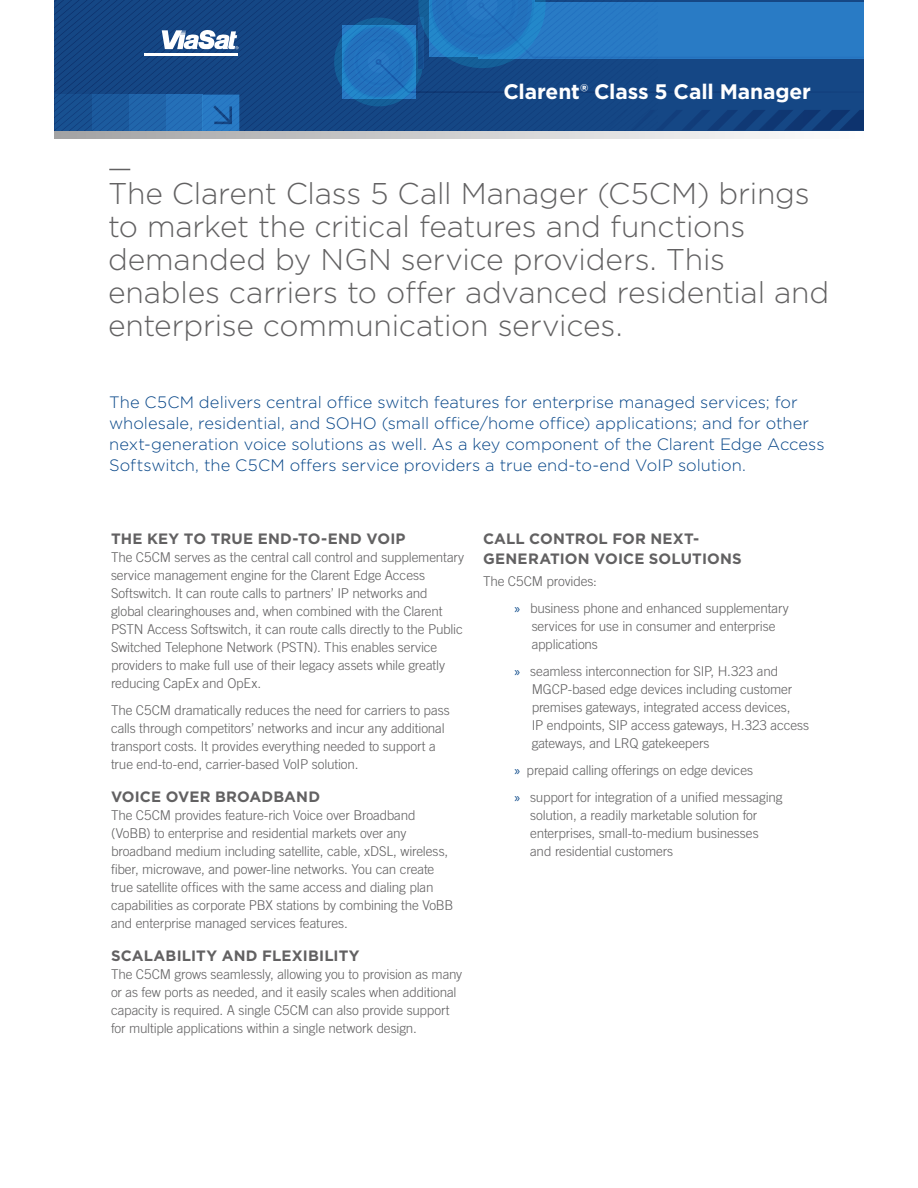
<style>
.page{position:relative;width:918px;height:1188px;background:#fff}
.page>*{position:absolute;margin:0;border:0;box-sizing:border-box;transform-origin:0 0}
.t1{font:300 30px/33px "Gotham";letter-spacing:-.005em;color:#626162}
.t2{font:700 21px "Gotham";letter-spacing:-.01em;color:#fff}
.t3{font:300 16.5px/21px "Gotham";color:#074688}
.t4{font:700 15px/19.5px "Gotham";letter-spacing:.015em;color:#626162}
.t5{font:300 13.5px/18px "Trade Gothic LT Std";letter-spacing:-.01em;color:#626162}
.s1{font-family:"Myriad Pro";font-weight:400;color:#074688}
</style>
<div class="page">
<svg style="left:109px;top:169px;width:21px;height:1px"></svg>
<svg style="left:54px;top:130px;width:810px;height:9px"></svg>
<svg style="left:57px;top:0;width:277px;height:130px;background:#144582"></svg>
<svg style="left:334px;top:0;width:530px;height:130px;background:#1b5c9f"></svg>
<svg style="left:203px;top:95px;width:36px;height:35px"></svg>
<div style="left:166px;top:95px;width:37px;height:35px;background:#2570b8"></div>
<svg style="left:129px;top:95px;width:37px;height:35px"></svg>
<svg style="left:92px;top:95px;width:37px;height:35px"></svg>
<svg style="left:56px;top:95px;width:36px;height:35px"></svg>
<hr style="left:145px;top:53px;width:93px;height:2px;background:#fff">
<svg style="left:162px;top:30px;width:76px;height:19px"></svg>
<h2 class="t2" style="left:504px;top:77px;width:309px">CLARENT® CLASS 5 CALL MANAGER</h2>
<h1 class="t1" style="left:108px;top:176px;width:723px">The Clarent Class 5 Call Manager (C5CM) brings to market the critical features and functions demanded by NGN service providers. This enables carriers to offer advanced residential and enterprise communication services.</h1>
<p class="t3" style="left:109px;top:392px;width:717px">The C5CM delivers central office switch features for enterprise managed services; for wholesale, residential, and SOHO (small office/home office) applications; and for other next-generation voice solutions as well. As a key component of the Clarent Edge Access Softswitch, the C5CM offers service providers a true end-to-end VoIP solution.</p>
<p class="t4" style="left:111px;top:529px;width:288px">THE KEY TO TRUE END-TO-END VOIP</p>
<p class="t5" style="left:111px;top:548px;width:355px">The C5CM serves as the central call control and supplementary service management engine for the Clarent Edge Access Softswitch. It can route calls to partners’ IP networks and<br>global clearinghouses and, when combined with the Clarent PSTN Access Softswitch, it can route calls directly to the Public Switched Telephone Network (PSTN). This enables service providers to make full use of their legacy assets while greatly reducing CapEx and OpEx.</p>
<p class="t5" style="left:111px;top:701px;width:340px">The C5CM dramatically reduces the need for carriers to pass calls through competitors’ networks and incur any additional transport costs. It provides everything needed to support a true end-to-end, carrier-based VoIP solution.</p>
<p class="t4" style="left:111px;top:787px;width:67px">VOICE OVE</p>
<p class="t4" style="left:200px;top:787px;width:122px">R BROADBAND</p>
<p class="t5" style="left:111px;top:806px;width:344px">The C5CM provides feature-rich Voice over Broadband (VoBB) to enterprise and residential markets over any broadband medium including satellite, cable, xDSL, wireless, fiber, microwave, and power-line networks. You can create true satellite offices with the same access and dialing plan capabilities as corporate PBX stations by combining the VoBB and enterprise managed services features.</p>
<p class="t4" style="left:111px;top:946px;width:250px">SCALABILITY AND FLEXIBILITY</p>
<p class="t5" style="left:111px;top:965px;width:353px">The C5CM grows seamlessly, allowing you to provision as many or as few ports as needed, and it easily scales when additional capacity is required. A single C5CM can also provide support for multiple applications within a single network design.</p>
<p class="t4" style="left:483px;top:529px;width:260px">CALL CONTROL FOR NEXT-<br>GENERATION VOICE SOLUTIONS</p>
<p class="t5" style="left:514px;top:568px;width:276px;line-height:27px;text-indent:-31px">The C5CM provides:<br><span class="s1">»</span> business phone and enhanced supplementary</p>
<p class="t5" style="left:532px;top:617px;width:245px">services for use in consumer and enterprise applications</p>
<p class="t5" style="left:532px;top:662px;width:279px;text-indent:-17px"><span class="s1">»</span> seamless interconnection for SIP, H.323 and MGCP-based edge devices including customer premises gateways, integrated access devices,<br>IP endpoints, SIP access gateways, H.323 access gateways, and LRQ gatekeepers</p>
<p class="t5" style="left:514px;top:757px;width:269px;line-height:27px"><span class="s1">»</span> prepaid calling offerings on edge devices<br><span class="s1">»</span> support for integration of a unified messaging</p>
<p class="t5" style="left:530px;top:806px;width:230px;text-align:justify">solution, a readily marketable solution for enterprises, small-to-medium businesses and residential customers</p>
</div>
